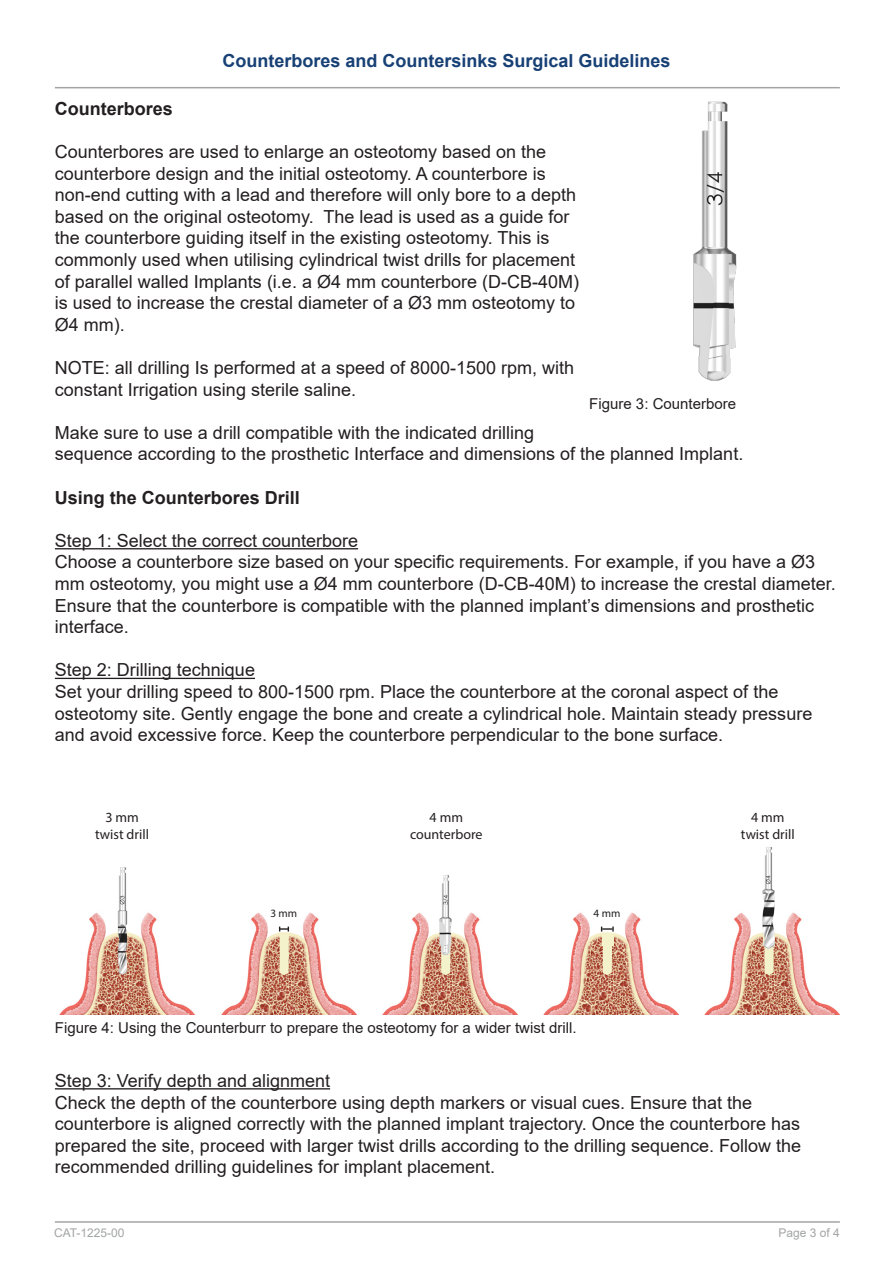
<style>
.page{position:relative;width:893px;height:1263px;background:#fff}
.page>*{position:absolute;margin:0;border:0;box-sizing:border-box;transform-origin:0 0}
.t1{font:18px/21.6px "Arial";color:#231f20}
.t2{font:700 18px "Arial";color:#174075}
.t3{font:700 18px "Arial";color:#231f20}
.t4{font:15px "Arial";color:#231f20}
.t5{font:13.95px/16.8px "Myriad Pro";color:#231f20;text-align:center}
.t6{font:12px "Arial";color:#a2a4a5}
.t7{font:11.25px "Myriad Pro";color:#231f20}
</style>
<div class="page">
<hr style="left:55px;top:1221px;width:785px;height:2px;background:#a2a4a5">
<hr style="left:55px;top:548px;width:303px;height:1px;background:#231f20">
<hr style="left:55px;top:678px;width:200px;height:1px;background:#231f20">
<hr style="left:55px;top:1088px;width:275px;height:1px;background:#231f20">
<hr style="left:55px;top:87px;width:785px;height:1px;background:#a2a4a5">
<img style="left:693px;top:101px;width:44px;height:280px">
<img style="left:544px;top:912px;width:135px;height:102px">
<img style="left:222px;top:912px;width:134px;height:102px">
<img style="left:60px;top:1000px;width:135px;height:14px">
<img style="left:383px;top:994px;width:134px;height:20px">
<img style="left:705px;top:977px;width:135px;height:37px">
<img style="left:79px;top:867px;width:92px;height:133px">
<img style="left:405px;top:875px;width:84px;height:119px">
<img style="left:730px;top:847px;width:75px;height:130px">
<svg style="left:279px;top:926px;width:10px;height:49px"></svg>
<svg style="left:601px;top:926px;width:13px;height:49px"></svg>
<p class="t2" style="left:222px;top:48px;width:450px">Counterbores and Countersinks Surgical Guidelines</p>
<p class="t3" style="left:55px;top:96px;width:120px">Counterbores</p>
<p class="t1" style="left:55px;top:141px;width:526px">Counterbores are used to enlarge an osteotomy based on the counterbore design and the initial osteotomy. A counterbore is non-end cutting with a lead and therefore will only bore to a depth based on the original osteotomy. The lead is used as a guide for the counterbore guiding itself in the existing osteotomy. This is commonly used when utilising cylindrical twist drills for placement of parallel walled Implants (i.e. a Ø4 mm counterbore (D-CB-40M) is used to increase the crestal diameter of a Ø3 mm osteotomy to Ø4 mm).</p>
<p class="t1" style="left:55px;top:357px;width:521px">NOTE: all drilling Is performed at a speed of 8000-1500 rpm, with constant Irrigation using sterile saline.</p>
<p class="t1" style="left:55px;top:422px;width:690px">Make sure to use a drill compatible with the indicated drilling<br>sequence according to the prosthetic Interface and dimensions of the planned Implant.</p>
<p class="t3" style="left:55px;top:485px;width:247px">Using the Counterbores Drill</p>
<p class="t1" style="left:55px;top:530px;width:782px">Step 1: Select the correct counterbore<br>Choose a counterbore size based on your specific requirements. For example, if you have a Ø3 mm osteotomy, you might use a Ø4 mm counterbore (D-CB-40M) to increase the crestal diameter.<br>Ensure that the counterbore is compatible with the planned implant’s dimensions and prosthetic interface.</p>
<p class="t1" style="left:55px;top:659px;width:759px">Step 2: Drilling technique<br>Set your drilling speed to 800-1500 rpm. Place the counterbore at the coronal aspect of the osteotomy site. Gently engage the bone and create a cylindrical hole. Maintain steady pressure and avoid excessive force. Keep the counterbore perpendicular to the bone surface.</p>
<p class="t4" style="left:589px;top:393px;width:148px">Figure 3: Counterbore</p>
<p class="t5" style="left:95px;top:808px;width:55px">3 mm twist drill</p>
<p class="t7" style="left:270px;top:906px;width:28px">3 mm</p>
<p class="t5" style="left:410px;top:808px;width:74px">4 mm counterbore</p>
<p class="t5" style="left:741px;top:808px;width:55px">4 mm twist drill</p>
<p class="t7" style="left:594px;top:906px;width:28px">4 mm</p>
<p class="t4" style="left:55px;top:1017px;width:523px">Figure 4: Using the Counterburr to prepare the osteotomy for a wider twist drill.</p>
<p class="t1" style="left:55px;top:1070px;width:748px">Step 3: Verify depth and alignment<br>Check the depth of the counterbore using depth markers or visual cues. Ensure that the counterbore is aligned correctly with the planned implant trajectory. Once the counterbore has prepared the site, proceed with larger twist drills according to the drilling sequence. Follow the recommended drilling guidelines for implant placement.</p>
<p class="t6" style="left:54px;top:1225px;width:72px">CAT-1225-00</p>
<p class="t6" style="left:778px;top:1225px;width:63px">Page 3 of 4</p>
</div>
